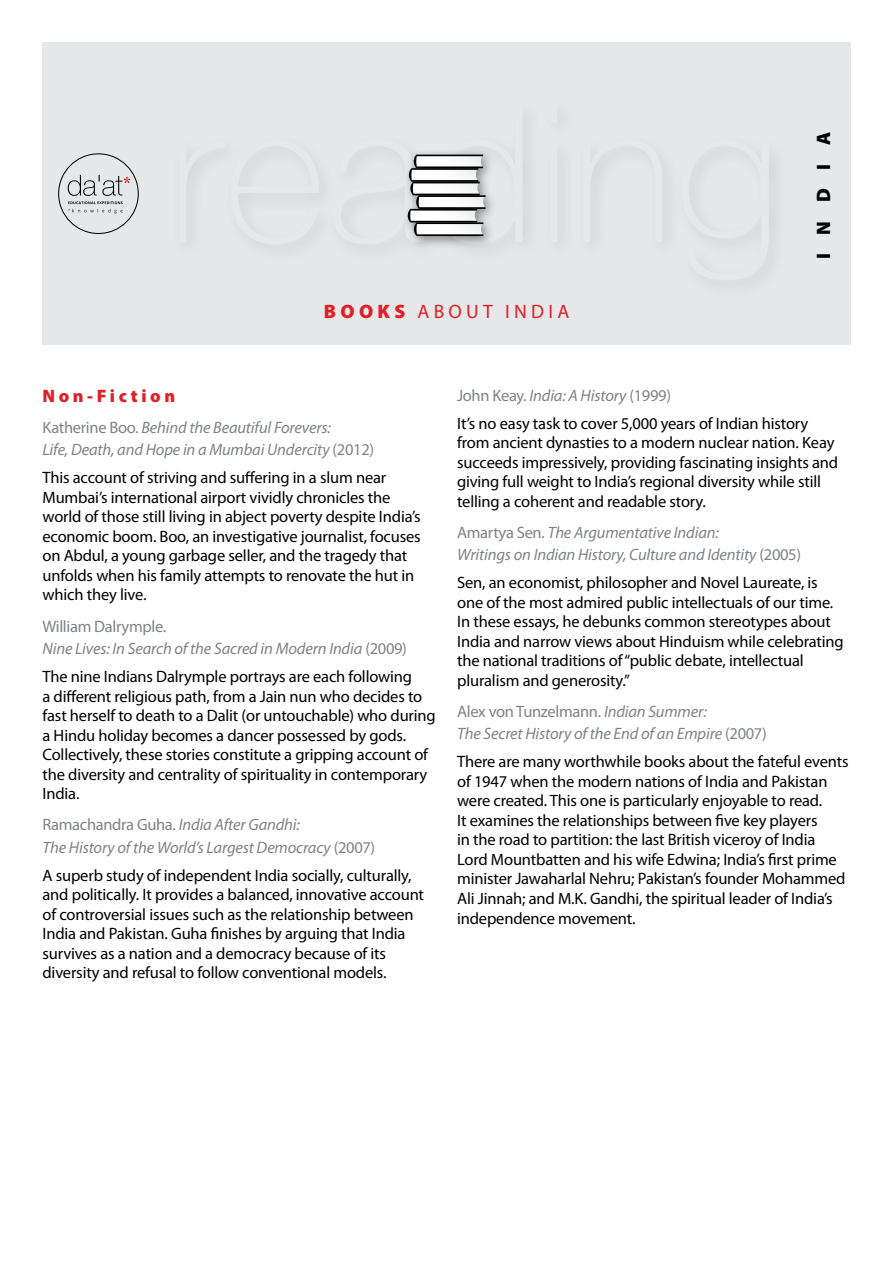
<style>
.page{position:relative;width:893px;height:1263px;background:#fff}
.page>*{position:absolute;margin:0;border:0;box-sizing:border-box;transform-origin:0 0}
.t1{font:19.5px "Myriad Pro";letter-spacing:.22em;color:#e11f27}
.t2{font:900 19.5px "Myriad Pro";letter-spacing:.95em;color:#000}
.t3{font:900 18px "Myriad Pro";letter-spacing:.2em;color:#e11f27}
.t4{font:16.5px/19.5px "Myriad Pro";letter-spacing:-.01em;color:#000}
.t5{font:italic 16.5px/22.5px "Myriad Pro";letter-spacing:-.01em;color:#808285}
.s1{font-weight:900}
.s2{font-style:normal}
.s3{color:#808285}
.s4{font-style:italic;color:#808285}
</style>
<div class="page">
<div style="left:43px;top:43px;width:808px;height:302px;background:#e6e7e8"></div>
<div style="left:58px;top:153px;width:81px;height:81px;border:1px solid #000;border-radius:50%"></div>
<svg style="left:68px;top:175px;width:62px;height:38px"></svg>
<div style="left:401px;top:148px;width:96px;height:101px;background:#000;opacity:.4"></div>
<svg style="left:408px;top:155px;width:77px;height:81px"></svg>
<p class="t1" style="left:324px;top:299px;width:247px"><span class="s1">BOOKS</span> ABOUT INDIA</p>
<p class="t2" style="left:810px;top:259px;width:128px;rotate:-90deg">INDIA</p>
<p class="t3" style="left:43px;top:384px;width:134px">Non-Fiction</p>
<p class="t5" style="left:43px;top:416px;width:333px"><span class="s2">Katherine Boo.</span> Behind the Beautiful Forevers:<br>Life, Death, and Hope in a Mumbai Undercity <span class="s2">(2012)</span></p>
<p class="t4" style="left:43px;top:468px;width:380px">This account of striving and suffering in a slum near Mumbai’s international airport vividly chronicles the world of those still living in abject poverty despite India’s economic boom. Boo, an investigative journalist, focuses on Abdul, a young garbage seller, and the tragedy that unfolds when his family attempts to renovate the hut in which they live.</p>
<p class="t5" style="left:43px;top:614px;width:366px"><span class="s2">William Dalrymple.<br></span>Nine Lives: In Search of the Sacred in Modern India <span class="s2">(2009)</span></p>
<p class="t4" style="left:43px;top:666px;width:395px">The nine Indians Dalrymple portrays are each following<br>a different religious path, from a Jain nun who decides to fast herself to death to a Dalit (or untouchable) who during a Hindu holiday becomes a dancer possessed by gods.<br>Collectively, these stories constitute a gripping account of the diversity and centrality of spirituality in contemporary India.</p>
<p class="t5" style="left:43px;top:813px;width:334px"><span class="s2">Ramachandra Guha.</span> India After Gandhi:<br>The History of the World’s Largest Democracy <span class="s2">(2007)</span></p>
<p class="t4" style="left:43px;top:865px;width:383px">A superb study of independent India socially, culturally, and politically. It provides a balanced, innovative account of controversial issues such as the relationship between India and Pakistan. Guha finishes by arguing that India survives as a nation and a democracy because of its diversity and refusal to follow conventional models.</p>
<p class="t4" style="left:457px;top:381px;width:353px;line-height:28px"><span class="s3">John Keay.</span> <span class="s4">India: A History</span> <span class="s3">(1999)<br></span>It’s no easy task to cover 5,000 years of Indian history</p>
<p class="t4" style="left:457px;top:433px;width:383px">from ancient dynasties to a modern nuclear nation. Keay succeeds impressively, providing fascinating insights and giving full weight to India’s regional diversity while still telling a coherent and readable story.</p>
<p class="t5" style="left:457px;top:521px;width:345px"><span class="s2">Amartya Sen.</span> The Argumentative Indian:<br>Writings on Indian History, Culture and Identity <span class="s2">(2005)</span></p>
<p class="t4" style="left:457px;top:573px;width:388px">Sen, an economist, philosopher and Novel Laureate, is one of the most admired public intellectuals of our time.<br>In these essays, he debunks common stereotypes about India and narrow views about Hinduism while celebrating the national traditions of “public debate, intellectual pluralism and generosity.”</p>
<p class="t5" style="left:457px;top:700px;width:311px"><span class="s2">Alex von Tunzelmann.</span> Indian Summer:<br>The Secret History of the End of an Empire <span class="s2">(2007)</span></p>
<p class="t4" style="left:457px;top:752px;width:393px">There are many worthwhile books about the fateful events of 1947 when the modern nations of India and Pakistan were created. This one is particularly enjoyable to read.<br>It examines the relationships between five key players<br>in the road to partition: the last British viceroy of India Lord Mountbatten and his wife Edwina; India’s first prime minister Jawaharlal Nehru; Pakistan’s founder Mohammed Ali Jinnah; and M.K. Gandhi, the spiritual leader of India’s independence movement.</p>
</div>
